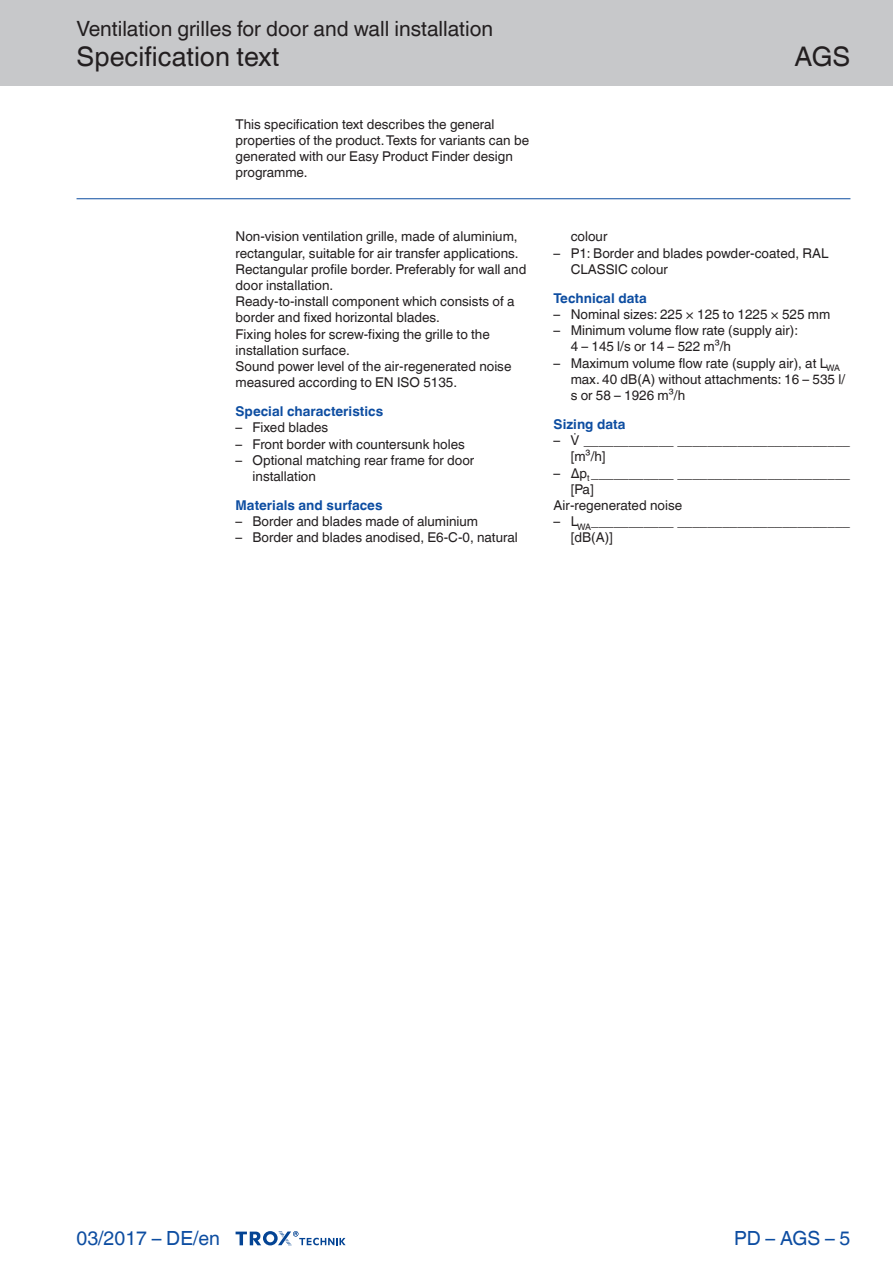
<style>
.page{position:relative;width:893px;height:1263px;background:#fff}
.page>*{position:absolute;margin:0;border:0;box-sizing:border-box;transform-origin:0 0}
.Navigation_2{font:27px "TROX Helvetica";color:#231f20}
.Navigation_3{font:27px "TROX Helvetica";color:#231f20}
.Navigation_1{font:21px "TROX Helvetica";color:#231f20}
.country{font:19.5px "TROX Helvetica";color:#0d4da1}
.pagina_li-re{font:19.5px "TROX Helvetica";color:#0d4da1}
.descr_txt_section_li{font:13.5px/16.2px "TROX Helvetica";color:#231f20}
.descr_txt_section_pa{font:13.5px/16.2px "TROX Helvetica";color:#231f20}
.descr_txt_section_ti{font:700 13.5px "TROX Helvetica";color:#0d4da1}
</style>
<div class="page">
<div style="left:0;top:0;width:893px;height:85px;background:#c7c8ca"></div>
<svg style="left:236px;top:1231px;width:110px;height:15px"></svg>
<hr style="left:77px;top:198px;width:773px;height:1px;background:#0d4da1">
<p class="Navigation_1" style="left:77px;top:17px;width:418px">Ventilation grilles for door and wall installation</p>
<p class="Navigation_2" style="left:77px;top:41px;width:204px">Specification text</p>
<p class="descr_txt_section_pa" style="left:236px;top:116px;width:295px">This specification text describes the general properties of the product. Texts for variants can be generated with our Easy Product Finder design programme.</p>
<p class="descr_txt_section_pa" style="left:236px;top:229px;width:292px">Non-vision ventilation grille, made of aluminium, rectangular, suitable for air transfer applications.<br>Rectangular profile border. Preferably for wall and door installation.</p>
<p class="descr_txt_section_pa" style="left:236px;top:293px;width:280px">Ready-to-install component which consists of a border and fixed horizontal blades.</p>
<p class="descr_txt_section_pa" style="left:236px;top:326px;width:256px">Fixing holes for screw-fixing the grille to the installation surface.</p>
<p class="descr_txt_section_pa" style="left:236px;top:358px;width:277px">Sound power level of the air-regenerated noise measured according to EN ISO 5135.</p>
<p class="descr_txt_section_ti" style="left:236px;top:404px;width:149px">Special characteristics</p>
<p class="descr_txt_section_li" style="left:236px;top:420px;width:94px">– Fixed blades</p>
<p class="descr_txt_section_li" style="left:236px;top:436px;width:231px">– Front border with countersunk holes</p>
<p class="descr_txt_section_li" style="left:253px;top:452px;width:223px;text-indent:-17px">– Optional matching rear frame for door installation</p>
<p class="descr_txt_section_ti" style="left:236px;top:497px;width:148px">Materials and surfaces</p>
<p class="descr_txt_section_li" style="left:236px;top:513px;width:244px">– Border and blades made of aluminium</p>
<p class="descr_txt_section_li" style="left:236px;top:530px;width:284px">– Border and blades anodised, E6-C-0, natural</p>
<p class="Navigation_3" style="left:795px;top:41px;width:57px">AGS</p>
<p class="descr_txt_section_li" style="left:571px;top:229px;width:38px">colour</p>
<p class="descr_txt_section_li" style="left:571px;top:245px;width:260px;text-indent:-17px">– P1: Border and blades powder-coated, RAL<br>CLASSIC colour</p>
<p class="descr_txt_section_ti" style="left:554px;top:290px;width:95px">Technical data</p>
<p class="descr_txt_section_li" style="left:554px;top:306px;width:278px">– Nominal sizes: 225 × 125 to 1225 × 525 mm</p>
<p class="descr_txt_section_li" style="left:571px;top:322px;width:229px;text-indent:-17px">– Minimum volume flow rate (supply air):<br>4 – 145 l/s or 14 – 522 m³/h</p>
<p class="descr_txt_section_li" style="left:571px;top:355px;width:276px;text-indent:-17px">– Maximum volume flow rate (supply air), at L<sub>WA </sub>max. 40 dB(A) without attachments: 16 – 535 l/ s or 58 – 1926 m³/h</p>
<p class="descr_txt_section_ti" style="left:554px;top:416px;width:73px">Sizing data</p>
<p class="descr_txt_section_li" style="left:571px;top:432px;width:281px;text-indent:-17px">– ____________ _______________________ [m³/h]</p>
<p class="descr_txt_section_li" style="left:571px;top:465px;width:281px;text-indent:-17px">– Δp<sub>t</sub> ___________ _______________________ [Pa]</p>
<p class="descr_txt_section_pa" style="left:554px;top:497px;width:130px">Air-regenerated noise</p>
<p class="descr_txt_section_li" style="left:571px;top:513px;width:281px;text-indent:-17px">– L<sub>WA</sub>___________ _______________________ [dB(A)]</p>
<p class="country" style="left:77px;top:1227px;width:145px">03/2017 – DE/en</p>
<p class="pagina_li-re" style="left:734px;top:1227px;width:118px">PD – AGS – 5</p>
</div>
